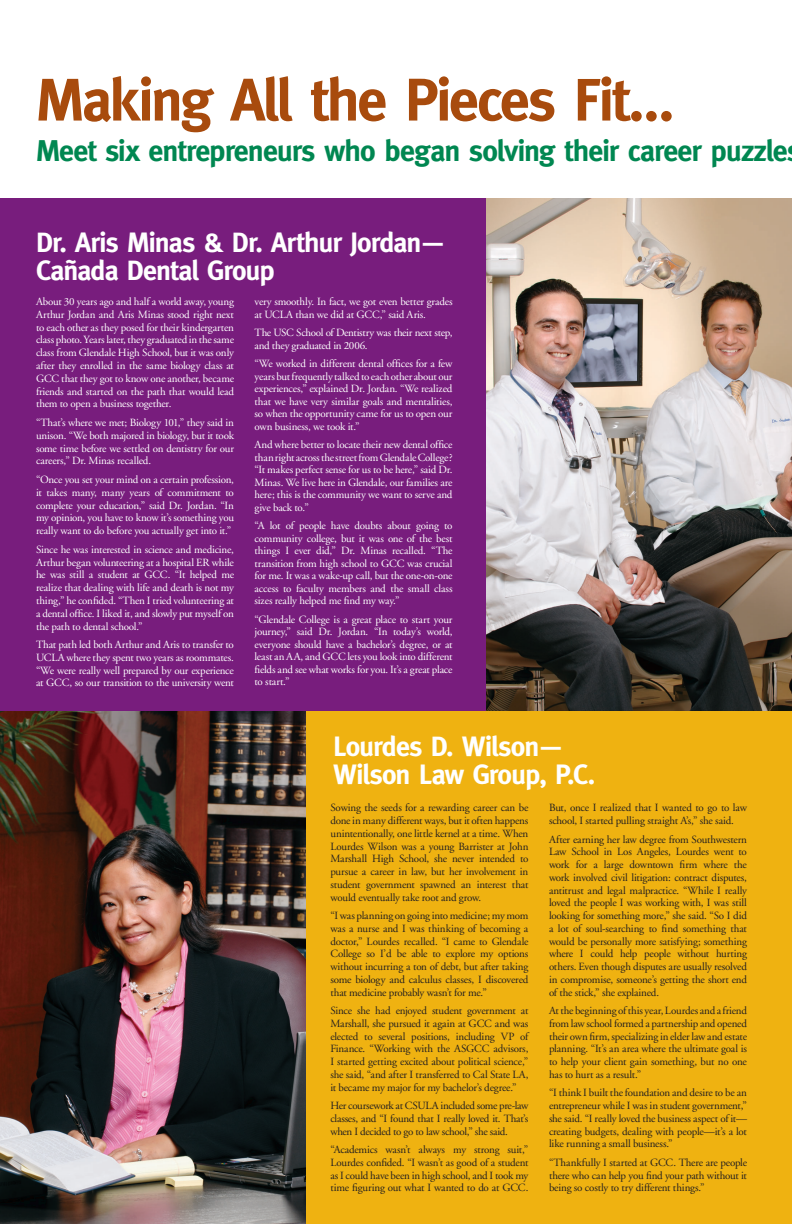
<style>
.page{position:relative;width:792px;height:1224px;background:#fff}
.page>*{position:absolute;margin:0;border:0;box-sizing:border-box;transform-origin:0 0}
.t1{font:700 60px "Meta";letter-spacing:-.04em;color:#a84b0d}
.t2{font:700 30px "Meta";letter-spacing:-.035em;color:#008751}
.t3{font:700 28px/28px "Meta";letter-spacing:-.03em;color:#fff}
.t4{font:11px/12.8px "Adobe Garamond";letter-spacing:-.02em;color:#231f20;text-align:justify}
.t5{font:11px/12.8px "Adobe Garamond";letter-spacing:-.02em;color:#fff;text-align:justify}
</style>
<div class="page">
<div style="left:0;top:711px;width:792px;height:513px;background:#efb211"></div>
<div style="left:0;top:198px;width:792px;height:513px;background:#781d7d"></div>
<img style="left:486px;top:198px;width:306px;height:513px">
<img style="left:0;top:711px;width:306px;height:513px">
<h1 class="t1" style="left:36px;top:76px;width:639px">Making All the Pieces Fit…</h1>
<h2 class="t2" style="left:36px;top:138px;width:753px">Meet six entrepreneurs who began solving their career puzzle</h2>
<h3 class="t3" style="left:36px;top:230px;width:412px">Dr. Aris Minas &amp; Dr. Arthur Jordan —<br>Cañada Dental Group</h3>
<p class="t5" style="left:36px;top:296px;width:200px">About 30 years ago and half a world away, young Arthur Jordan and Aris Minas stood right next to each other as they posed for their kindergarten class photo. Years later, they graduated in the same class from Glendale High School, but it was only after they enrolled in the same biology class at GCC that they got to know one another, became friends and started on the path that would lead them to open a business together.</p>
<p class="t5" style="left:36px;top:417px;width:200px">“That’s where we met; Biology 101,” they said in unison. “We both majored in biology, but it took some time before we settled on dentistry for our careers,” Dr. Minas recalled.</p>
<p class="t5" style="left:36px;top:474px;width:200px">“Once you set your mind on a certain profession, it takes many, many years of commitment to complete your education,” said Dr. Jordan. “In my opinion, you have to know it’s something you really want to do before you actually get into it.”</p>
<p class="t5" style="left:36px;top:544px;width:200px">Since he was interested in science and medicine, Arthur began volunteering at a hospital ER while he was still a student at GCC. “It helped me realize that dealing with life and death is not my thing,” he confided. “Then I tried volunteering at a dental office. I liked it, and slowly put myself on the path to dental school.”</p>
<p class="t5" style="left:36px;top:639px;width:200px">That path led both Arthur and Aris to transfer to UCLA where they spent two years as roommates. “We were really well prepared by our experience at GCC, so our transition to the university went</p>
<p class="t5" style="left:255px;top:296px;width:200px">very smoothly. In fact, we got even better grades at UCLA than we did at GCC,” said Aris.</p>
<p class="t5" style="left:255px;top:327px;width:199px;line-height:12.5px">The USC School of Dentistry was their next step, and they graduated in 2006.</p>
<p class="t5" style="left:255px;top:358px;width:200px;line-height:12.5px">“We worked in different dental offices for a few years but frequently talked to each other about our experiences,” explained Dr. Jordan. “We realized that we have very similar goals and mentalities, so when the opportunity came for us to open our own business, we took it.”</p>
<p class="t5" style="left:255px;top:439px;width:200px;line-height:12.5px">And where better to locate their new dental office than right across the street from Glendale College? “It makes perfect sense for us to be here,” said Dr.<br>Minas. We live here in Glendale, our families are here; this is the community we want to serve and give back to.”</p>
<p class="t5" style="left:255px;top:520px;width:200px;line-height:12.5px">“A lot of people have doubts about going to community college, but it was one of the best things I ever did,” Dr. Minas recalled. “The transition from high school to GCC was crucial for me. It was a wake-up call, but the one-on-one access to faculty members and the small class sizes really helped me find my way.”</p>
<p class="t5" style="left:255px;top:614px;width:200px;line-height:12.5px">“Glendale College is a great place to start your journey,” said Dr. Jordan. “In today’s world, everyone should have a bachelor’s degree, or at least an AA, and GCC lets you look into different fields and see what works for you. It’s a great place to start.”</p>
<h3 class="t3" style="left:333px;top:734px;width:264px">Lourdes D. Wilson—<br>Wilson Law Group, P.C.</h3>
<p class="t4" style="left:330px;top:802px;width:200px">Sowing the seeds for a rewarding career can be done in many different ways, but it often happens unintentionally, one little kernel at a time. When Lourdes Wilson was a young Barrister at John Marshall High School, she never intended to pursue a career in law, but her involvement in student government spawned an interest that would eventually take root and grow.</p>
<p class="t4" style="left:330px;top:910px;width:200px">“I was planning on going into medicine; my mom was a nurse and I was thinking of becoming a doctor,” Lourdes recalled. “I came to Glendale College so I’d be able to explore my options without incurring a ton of debt, but after taking some biology and calculus classes, I discovered that medicine probably wasn’t for me.”</p>
<p class="t4" style="left:330px;top:1005px;width:200px">Since she had enjoyed student government at Marshall, she pursued it again at GCC and was elected to several positions, including VP of Finance. “Working with the ASGCC advisors, I started getting excited about political science,” she said, “and after I transferred to Cal State LA, it became my major for my bachelor’s degree.”</p>
<p class="t4" style="left:330px;top:1100px;width:200px">Her coursework at CSULA included some pre-law classes, and “I found that I really loved it. That’s when I decided to go to law school,” she said.</p>
<p class="t4" style="left:330px;top:1144px;width:200px">“Academics wasn’t always my strong suit,” Lourdes confided. “I wasn’t as good of a student as I could have been in high school, and I took my time figuring out what I wanted to do at GCC.</p>
<p class="t4" style="left:549px;top:802px;width:200px">But, once I realized that I wanted to go to law school, I started pulling straight A’s,” she said.</p>
<p class="t4" style="left:549px;top:834px;width:200px">After earning her law degree from Southwestern Law School in Los Angeles, Lourdes went to work for a large downtown firm where the work involved civil litigation: contract disputes, antitrust and legal malpractice. “While I really loved the people I was working with, I was still looking for something more,” she said. “So I did a lot of soul-searching to find something that would be personally more satisfying; something where I could help people without hurting others. Even though disputes are usually resolved in compromise, someone’s getting the short end of the stick,” she explained.</p>
<p class="t4" style="left:549px;top:1005px;width:200px">At the beginning of this year, Lourdes and a friend from law school formed a partnership and opened their own firm, specializing in elder law and estate planning. “It’s an area where the ultimate goal is to help your client gain something, but no one has to hurt as a result.”</p>
<p class="t4" style="left:549px;top:1087px;width:200px">“I think I built the foundation and desire to be an entrepreneur while I was in student government,” she said. “I really loved the business aspect of it— creating budgets, dealing with people—it’s a lot like running a small business.”</p>
<p class="t4" style="left:549px;top:1157px;width:200px">“Thankfully I started at GCC. There are people there who can help you find your path without it being so costly to try different things.”</p>
</div>
